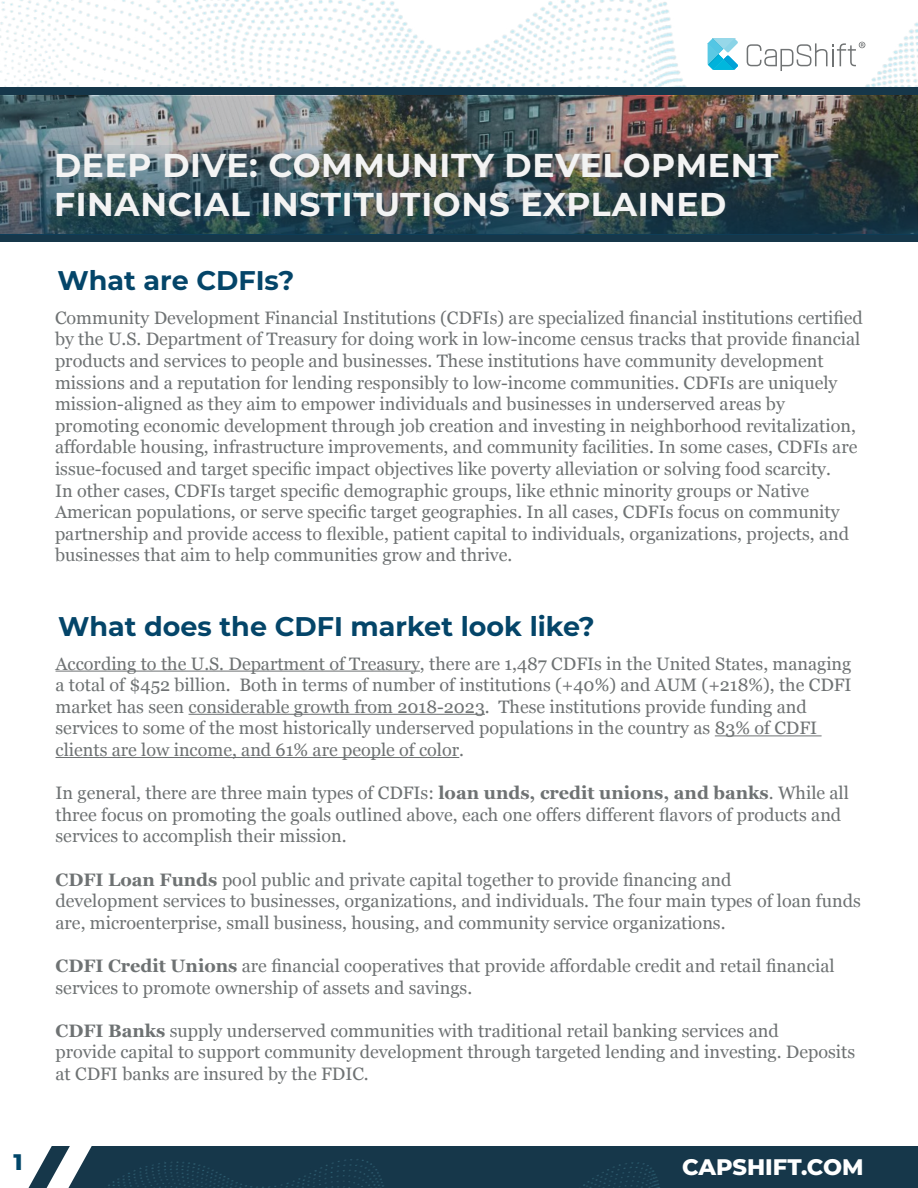
<style>
.page{position:relative;width:918px;height:1188px;background:#fff}
.page>*{position:absolute;margin:0;border:0;box-sizing:border-box;transform-origin:0 0}
.t1{font:700 33px/39.6px "Montserrat";letter-spacing:.02em;color:#f3f3f3}
.t2{font:700 27px "Montserrat";color:#044569}
.t3{font:800 22.5px "Montserrat";color:#fff}
.t4{font:800 22.5px "Montserrat";color:#014669}
.t5{font:18px/21.6px "Georgia";color:#6e7273}
.s1{font-weight:700}
</style>
<div class="page">
<img style="left:0;top:0;width:918px;height:88px">
<div style="left:0;top:1146px;width:918px;height:42px;background:#16374a"></div>
<svg style="left:708px;top:38px;width:30px;height:33px"></svg>
<svg style="left:747px;top:42px;width:118px;height:29px"></svg>
<div style="left:0;top:88px;width:918px;height:7px;background:#16374a"></div>
<div style="left:0;top:235px;width:918px;height:7px;background:#16374a"></div>
<img style="left:0;top:1146px;width:660px;height:42px">
<img style="left:1px;top:96px;width:916px;height:49px">
<img style="left:0;top:145px;width:918px;height:90px">
<hr style="left:56px;top:671px;width:364px;height:1px;background:#6e7273">
<hr style="left:189px;top:714px;width:296px;height:1px;background:#6e7273">
<hr style="left:715px;top:735px;width:107px;height:1px;background:#6e7273">
<hr style="left:56px;top:757px;width:403px;height:1px;background:#6e7273">
<p class="t4" style="left:14px;top:1145px;width:11px">1</p>
<h1 class="t1" style="left:54px;top:143px;width:726px">DEEP DIVE: COMMUNITY DEVELOPMENT<br>FINANCIAL INSTITUTIONS EXPLAINED</h1>
<h2 class="t2" style="left:58px;top:261px;width:238px">What are CDFIs?</h2>
<p class="t5" style="left:55px;top:306px;width:809px">Community Development Financial Institutions (CDFIs) are specialized financial institutions certified by the U.S. Department of Treasury for doing work in low-income census tracks that provide financial products and services to people and businesses. These institutions have community development missions and a reputation for lending responsibly to low-income communities. CDFIs are uniquely mission-aligned as they aim to empower individuals and businesses in underserved areas by promoting economic development through job creation and investing in neighborhood revitalization, affordable housing, infrastructure improvements, and community facilities. In some cases, CDFIs are issue-focused and target specific impact objectives like poverty alleviation or solving food scarcity.<br>In other cases, CDFIs target specific demographic groups, like ethnic minority groups or Native American populations, or serve specific target geographies. In all cases, CDFIs focus on community partnership and provide access to flexible, patient capital to individuals, organizations, projects, and businesses that aim to help communities grow and thrive.</p>
<h2 class="t2" style="left:58px;top:607px;width:538px">What does the CDFI market look like?</h2>
<p class="t5" style="left:56px;top:652px;width:798px">According to the U.S. Department of Treasury, there are 1,487 CDFIs in the United States, managing a total of $452 billion. Both in terms of number of institutions (+40%) and AUM (+218%), the CDFI market has seen considerable growth from 2018-2023. These institutions provide funding and services to some of the most historically underserved populations in the country as 83% of CDFI clients are low income, and 61% are people of color.</p>
<p class="t5" style="left:56px;top:781px;width:795px">In general, there are three main types of CDFIs: <span class="s1">loan unds, credit unions, and banks</span>. While all three focus on promoting the goals outlined above, each one offers different flavors of products and services to accomplish their mission.</p>
<p class="t5" style="left:56px;top:868px;width:807px"><span class="s1">CDFI Loan Funds</span> pool public and private capital together to provide financing and<br>development services to businesses, organizations, and individuals. The four main types of loan funds are, microenterprise, small business, housing, and community service organizations.</p>
<p class="t5" style="left:56px;top:954px;width:781px"><span class="s1">CDFI Credit Unions</span> are financial cooperatives that provide affordable credit and retail financial services to promote ownership of assets and savings.</p>
<p class="t5" style="left:56px;top:1019px;width:801px"><span class="s1">CDFI Banks</span> supply underserved communities with traditional retail banking services and<br>provide capital to support community development through targeted lending and investing. Deposits at CDFI banks are insured by the FDIC.</p>
<p class="t3" style="left:682px;top:1150px;width:183px">CAPSHIFT.COM</p>
</div>
